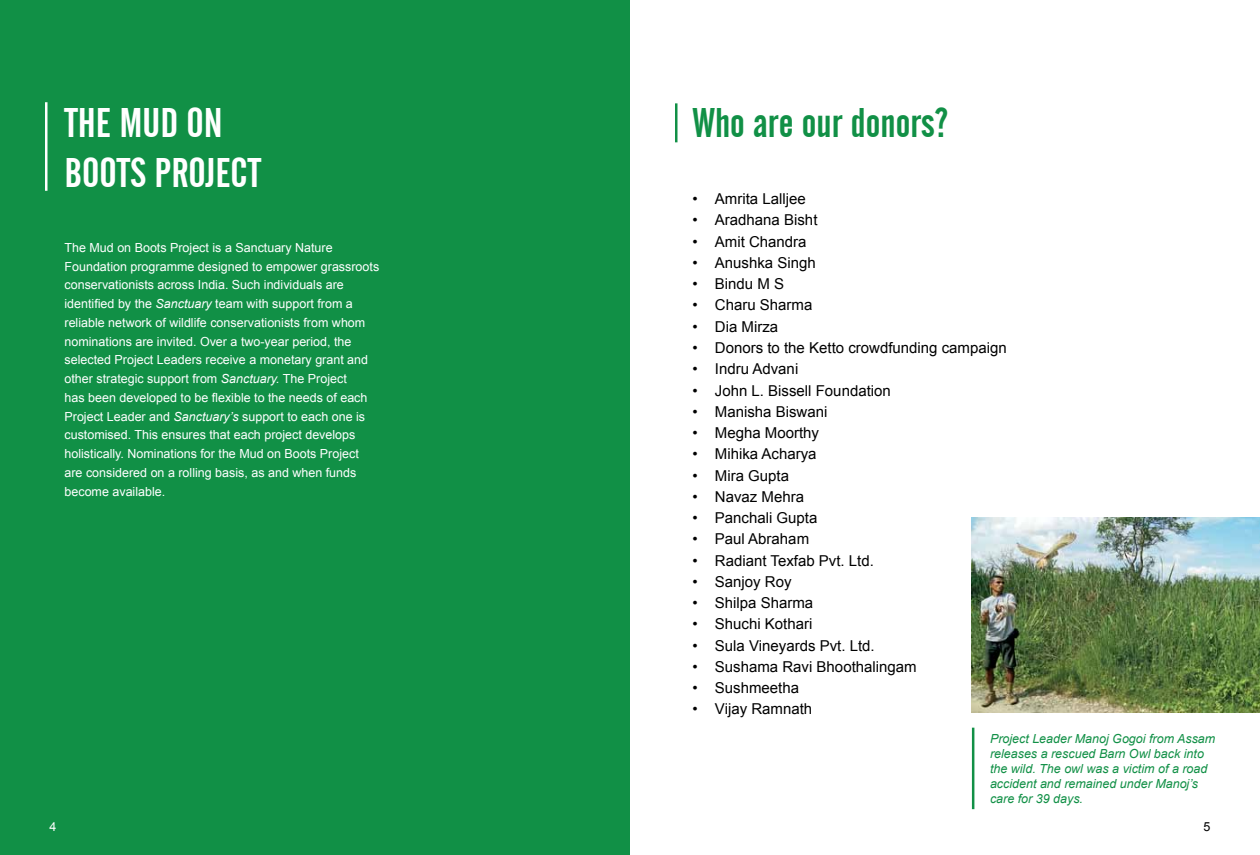
<style>
.page{position:relative;width:1260px;height:855px;background:#fff}
.page>*{position:absolute;margin:0;border:0;box-sizing:border-box;transform-origin:0 0}
.t1{font:41.25px/49.5px "Alternate Gothic No 2 BT";color:#fff}
.t2{font:41.25px "Alternate Gothic No 2 BT";color:#119046}
.t3{font:15px "Arial";color:#000}
.t4{font:12.5px/18.8px "Arial";color:#fff}
.t5{font:italic 12.5px/15px "Arial";color:#119046}
.t6{font:12.5px "Arial";color:#000}
.s1{font-style:italic}
</style>
<div class="page">
<div style="left:0;top:0;width:630px;height:855px;background:#119046"></div>
<hr style="left:972px;top:728px;width:2px;height:81px;background:#119046">
<img style="left:972px;top:517px;width:288px;height:195px">
<hr style="left:675px;top:103px;width:3px;height:39px;background:#119046">
<hr style="left:45px;top:102px;width:3px;height:89px;background:#fff">
<p class="t4" style="left:50px;top:817px;width:8px">4</p>
<h1 class="t1" style="left:65px;top:99px;width:198px">THE MUD ON<br>BOOTS PROJECT</h1>
<h1 class="t2" style="left:692px;top:100px;width:257px">Who are our donors?</h1>
<p class="t4" style="left:65px;top:238px;width:316px">The Mud on Boots Project is a Sanctuary Nature Foundation programme designed to empower grassroots conservationists across India. Such individuals are identified by the <span class="s1">Sanctuary</span> team with support from a reliable network of wildlife conservationists from whom nominations are invited. Over a two-year period, the selected Project Leaders receive a monetary grant and other strategic support from <span class="s1">Sanctuary.</span> The Project<br>has been developed to be flexible to the needs of each Project Leader and <span class="s1">Sanctuary’s</span> support to each one is customised. This ensures that each project develops holistically. Nominations for the Mud on Boots Project are considered on a rolling basis, as and when funds become available.</p>
<p class="t3" style="left:692px;top:189px;width:115px">• Amrita Lalljee</p>
<p class="t3" style="left:692px;top:210px;width:127px">• Aradhana Bisht</p>
<p class="t3" style="left:692px;top:232px;width:116px">• Amit Chandra</p>
<p class="t3" style="left:692px;top:253px;width:125px">• Anushka Singh</p>
<p class="t3" style="left:692px;top:274px;width:93px">• Bindu M S</p>
<p class="t3" style="left:692px;top:295px;width:122px">• Charu Sharma</p>
<p class="t3" style="left:692px;top:317px;width:87px">• Dia Mirza</p>
<p class="t3" style="left:692px;top:338px;width:316px">• Donors to the Ketto crowdfunding campaign</p>
<p class="t3" style="left:692px;top:359px;width:107px">• Indru Advani</p>
<p class="t3" style="left:692px;top:380px;width:200px">• John L. Bissell Foundation</p>
<p class="t3" style="left:692px;top:402px;width:137px">• Manisha Biswani</p>
<p class="t3" style="left:692px;top:423px;width:128px">• Megha Moorthy</p>
<p class="t3" style="left:692px;top:444px;width:126px">• Mihika Acharya</p>
<p class="t3" style="left:692px;top:465px;width:98px">• Mira Gupta</p>
<p class="t3" style="left:692px;top:487px;width:113px">• Navaz Mehra</p>
<p class="t3" style="left:692px;top:508px;width:127px">• Panchali Gupta</p>
<p class="t3" style="left:692px;top:529px;width:118px">• Paul Abraham</p>
<p class="t3" style="left:692px;top:550px;width:183px">• Radiant Texfab Pvt. Ltd.</p>
<p class="t3" style="left:692px;top:572px;width:101px">• Sanjoy Roy</p>
<p class="t3" style="left:692px;top:593px;width:122px">• Shilpa Sharma</p>
<p class="t3" style="left:692px;top:614px;width:122px">• Shuchi Kothari</p>
<p class="t3" style="left:692px;top:635px;width:184px">• Sula Vineyards Pvt. Ltd.</p>
<p class="t3" style="left:692px;top:657px;width:226px">• Sushama Ravi Bhoothalingam</p>
<p class="t3" style="left:692px;top:678px;width:108px">• Sushmeetha</p>
<p class="t3" style="left:692px;top:699px;width:121px">• Vijay Ramnath</p>
<p class="t5" style="left:990px;top:731px;width:227px">Project Leader Manoj Gogoi from Assam releases a rescued Barn Owl back into the wild. The owl was a victim of a road accident and remained under Manoj’s care for 39 days.</p>
<p class="t6" style="left:1203px;top:818px;width:8px">5</p>
</div>
